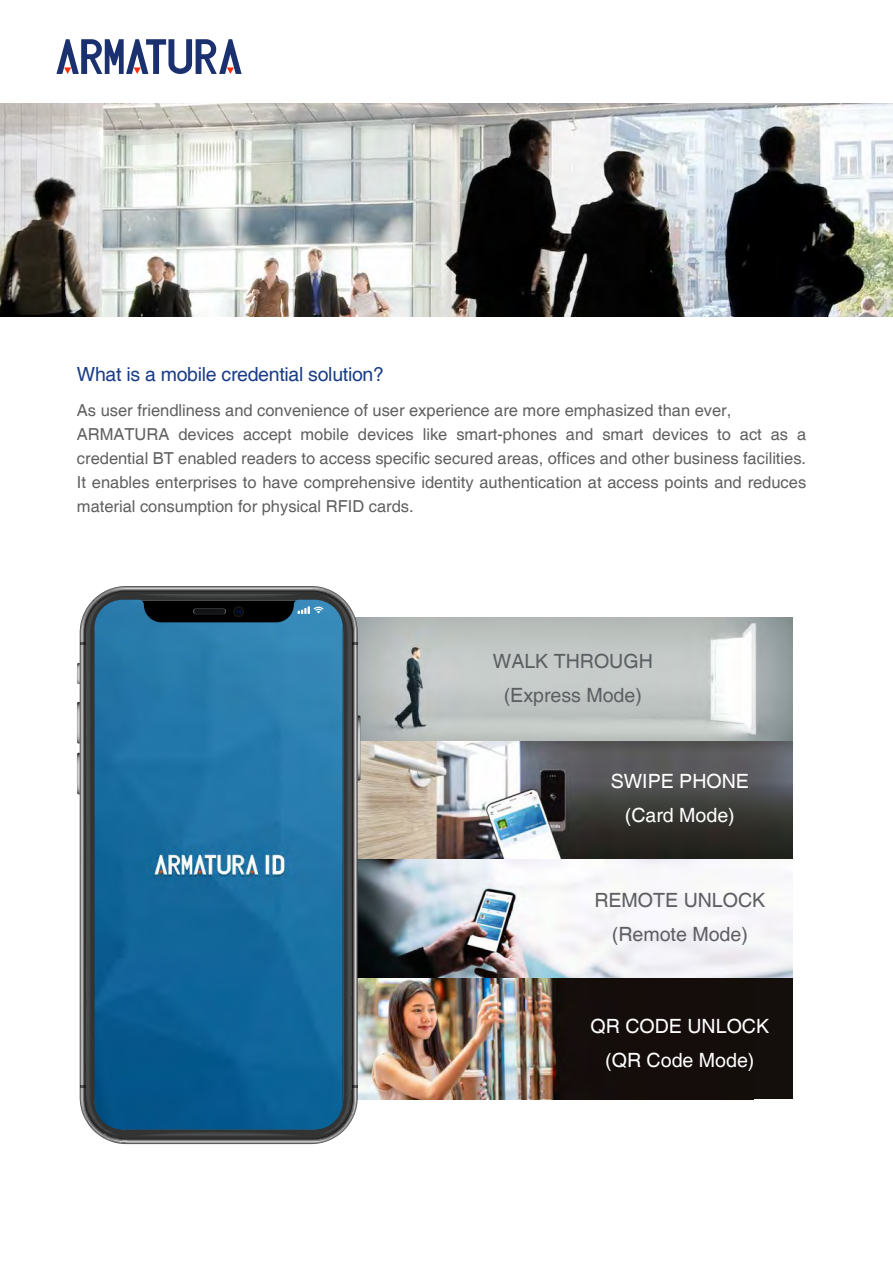
<style>
.page{position:relative;width:893px;height:1263px;background:#fff}
.page>*{position:absolute;margin:0;border:0;box-sizing:border-box;transform-origin:0 0}
.t1{font:19.65px/33.6px "Helvetica";color:#5d5f63;text-align:center}
.t2{font:19.65px/33.6px "Helvetica";color:#fff;text-align:center}
.t3{font:19.5px "Helvetica";letter-spacing:-.015em;color:#1b3e87}
.t4{font:16.5px/24px "Helvetica";color:#606060}
</style>
<div class="page">
<svg style="left:56px;top:39px;width:186px;height:35px"></svg>
<img style="left:360px;top:617px;width:432px;height:362px">
<div style="left:353px;top:979px;width:439px;height:120px;background:#140e0c"></div>
<img style="left:360px;top:978px;width:394px;height:121px">
<img style="left:0;top:104px;width:893px;height:213px">
<svg style="left:77px;top:588px;width:53px;height:553px"></svg>
<img style="left:95px;top:600px;width:43px;height:529px">
<svg style="left:138px;top:588px;width:222px;height:553px;background:#236c98"></svg>
<p class="t3" style="left:77px;top:363px;width:309px">What is a mobile credential solution?</p>
<p class="t4" style="left:77px;top:398px;width:731px">As user friendliness and convenience of user experience are more emphasized than ever, ARMATURA devices accept mobile devices like smart-phones and smart devices to act as a credential BT enabled readers to access specific secured areas, offices and other business facilities.<br>It enables enterprises to have comprehensive identity authentication at access points and reduces material consumption for physical RFID cards.</p>
<p class="t1" style="left:493px;top:645px;width:162px">WALK THROUGH (Express Mode)</p>
<p class="t2" style="left:611px;top:765px;width:140px">SWIPE PHONE (Card Mode)</p>
<p class="t1" style="left:594px;top:884px;width:172px">REMOTE UNLOCK (Remote Mode)</p>
<p class="t2" style="left:591px;top:1010px;width:180px">QR CODE UNLOCK (QR Code Mode)</p>
</div>
